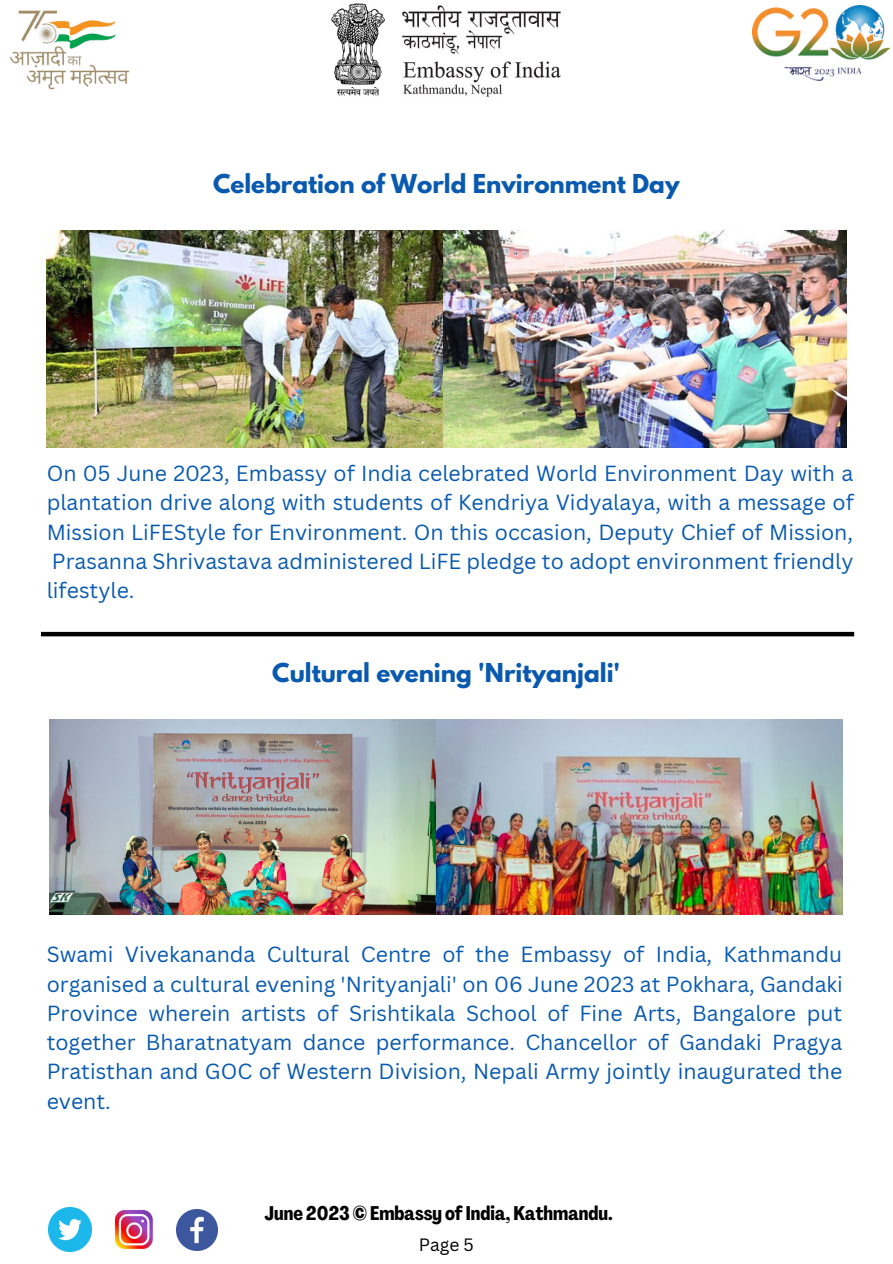
<style>
.page{position:relative;width:893px;height:1264px;background:#fff}
.page>*{position:absolute;margin:0;border:0;box-sizing:border-box;transform-origin:0 0}
.t1{font:700 23.1px "League Spartan";color:#095aaf}
.t2{font:21.3px/29.2px "Canva Sans";color:#095aaf;text-align:justify}
.t3{font:700 19.5px "Agrandir Tight";color:#000}
.t4{font:17.4px "Canva Sans";color:#000}
</style>
<div class="page">
<hr style="left:41px;top:632px;width:813px;height:4px;background:#000">
<img style="left:48px;top:1207px;width:44px;height:44px">
<img style="left:114px;top:1209px;width:39px;height:40px">
<img style="left:176px;top:1209px;width:42px;height:41px">
<img style="left:47px;top:230px;width:396px;height:217px">
<img style="left:443px;top:230px;width:403px;height:217px">
<img style="left:50px;top:719px;width:386px;height:195px">
<img style="left:436px;top:719px;width:406px;height:195px">
<img style="left:331px;top:3px;width:230px;height:94px">
<img style="left:753px;top:6px;width:138px;height:74px">
<img style="left:9px;top:10px;width:121px;height:80px">
<p class="t1" style="left:213px;top:172px;width:468px">Celebration of World Environment Day</p>
<p class="t2" style="left:47px;top:458px;width:808px">On 05 June 2023, Embassy of India celebrated World Environment Day with a plantation drive along with students of Kendriya Vidyalaya, with a message of Mission LiFEStyle for Environment. On this occasion, Deputy Chief of Mission, Prasanna Shrivastava administered LiFE pledge to adopt environment friendly lifestyle.</p>
<p class="t1" style="left:272px;top:661px;width:349px">Cultural evening 'Nrityanjali'</p>
<p class="t2" style="left:47px;top:939px;width:797px">Swami Vivekananda Cultural Centre of the Embassy of India, Kathmandu organised a cultural evening 'Nrityanjali' on 06 June 2023 at Pokhara, Gandaki Province wherein artists of Srishtikala School of Fine Arts, Bangalore put together Bharatnatyam dance performance. Chancellor of Gandaki Pragya Pratisthan and GOC of Western Division, Nepali Army jointly inaugurated the event.</p>
<p class="t3" style="left:264px;top:1205px;width:349px">June 2023 © Embassy of India,Kathmandu.</p>
<p class="t4" style="left:419px;top:1232px;width:57px">Page 5</p>
</div>
